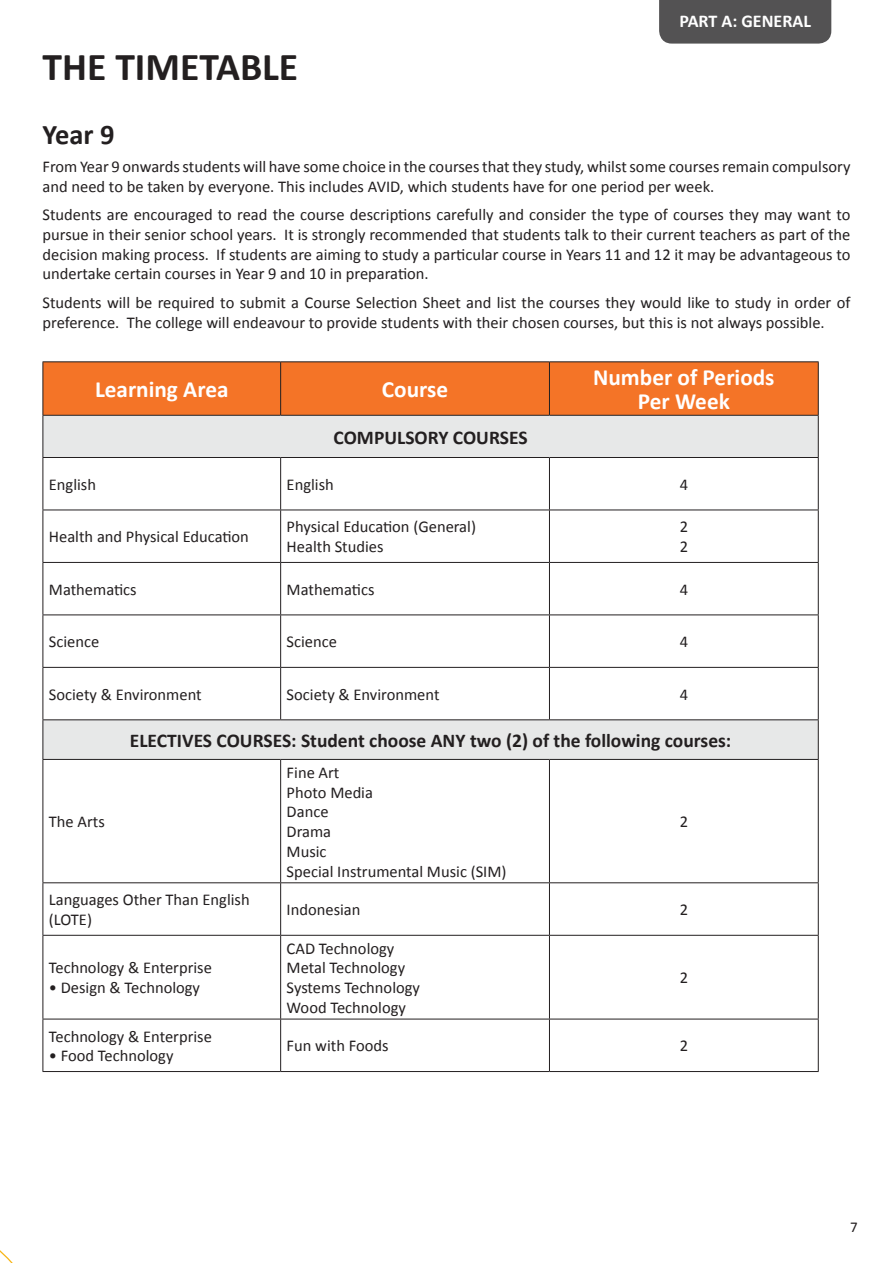
<style>
.page{position:relative;width:893px;height:1263px;background:#fff}
.page>*{position:absolute;margin:0;border:0;box-sizing:border-box;transform-origin:0 0}
.t1{font:700 39.6px "Calibri";color:#231f20}
.t2{font:700 28.5px "Calibri";color:#231f20}
.t3{font:700 23.25px/24px "Calibri";color:#fff;text-align:center}
.t4{font:700 19.5px "Calibri";color:#231f20}
.t5{font:700 18px "Calibri";color:#fff}
.t6{font:16.5px/19.8px "Calibri";color:#231f20}
.t7{font:15px "Calibri";color:#231f20}
</style>
<div class="page">
<svg style="left:0;top:1250px;width:13px;height:13px"></svg>
<div style="left:44px;top:362px;width:774px;height:53px;background:#f47427"></div>
<svg style="left:44px;top:416px;width:774px;height:343px"></svg>
<hr style="left:43px;top:361px;width:238px;height:1px;background:#231f20">
<hr style="left:43px;top:362px;width:1px;height:53px;background:#231f20">
<hr style="left:281px;top:361px;width:268px;height:1px;background:#231f20">
<hr style="left:280px;top:362px;width:1px;height:53px;background:#231f20">
<hr style="left:549px;top:361px;width:270px;height:1px;background:#231f20">
<hr style="left:549px;top:362px;width:1px;height:53px;background:#231f20">
<hr style="left:818px;top:362px;width:1px;height:53px;background:#231f20">
<hr style="left:43px;top:415px;width:238px;height:1px;background:#231f20">
<hr style="left:43px;top:416px;width:1px;height:41px;background:#231f20">
<hr style="left:281px;top:415px;width:268px;height:1px;background:#231f20">
<hr style="left:549px;top:415px;width:270px;height:1px;background:#231f20">
<hr style="left:818px;top:416px;width:1px;height:41px;background:#231f20">
<hr style="left:43px;top:457px;width:238px;height:1px;background:#231f20">
<hr style="left:43px;top:458px;width:1px;height:52px;background:#231f20">
<hr style="left:281px;top:457px;width:268px;height:1px;background:#231f20">
<hr style="left:280px;top:458px;width:1px;height:52px;background:#231f20">
<hr style="left:549px;top:457px;width:270px;height:1px;background:#231f20">
<hr style="left:549px;top:458px;width:1px;height:52px;background:#231f20">
<hr style="left:818px;top:458px;width:1px;height:52px;background:#231f20">
<hr style="left:43px;top:510px;width:238px;height:1px;background:#231f20">
<hr style="left:43px;top:510px;width:1px;height:52px;background:#231f20">
<hr style="left:281px;top:510px;width:268px;height:1px;background:#231f20">
<hr style="left:280px;top:510px;width:1px;height:52px;background:#231f20">
<hr style="left:549px;top:510px;width:270px;height:1px;background:#231f20">
<hr style="left:549px;top:510px;width:1px;height:52px;background:#231f20">
<hr style="left:818px;top:510px;width:1px;height:52px;background:#231f20">
<hr style="left:43px;top:562px;width:238px;height:1px;background:#231f20">
<hr style="left:43px;top:563px;width:1px;height:51px;background:#231f20">
<hr style="left:281px;top:562px;width:268px;height:1px;background:#231f20">
<hr style="left:280px;top:563px;width:1px;height:51px;background:#231f20">
<hr style="left:549px;top:562px;width:270px;height:1px;background:#231f20">
<hr style="left:549px;top:563px;width:1px;height:51px;background:#231f20">
<hr style="left:818px;top:563px;width:1px;height:51px;background:#231f20">
<hr style="left:43px;top:614px;width:238px;height:1px;background:#231f20">
<hr style="left:43px;top:615px;width:1px;height:52px;background:#231f20">
<hr style="left:281px;top:614px;width:268px;height:1px;background:#231f20">
<hr style="left:280px;top:615px;width:1px;height:52px;background:#231f20">
<hr style="left:549px;top:614px;width:270px;height:1px;background:#231f20">
<hr style="left:549px;top:615px;width:1px;height:52px;background:#231f20">
<hr style="left:818px;top:615px;width:1px;height:52px;background:#231f20">
<hr style="left:43px;top:667px;width:238px;height:1px;background:#231f20">
<hr style="left:43px;top:668px;width:1px;height:51px;background:#231f20">
<hr style="left:281px;top:667px;width:268px;height:1px;background:#231f20">
<hr style="left:280px;top:668px;width:1px;height:51px;background:#231f20">
<hr style="left:549px;top:667px;width:270px;height:1px;background:#231f20">
<hr style="left:549px;top:668px;width:1px;height:51px;background:#231f20">
<hr style="left:818px;top:668px;width:1px;height:51px;background:#231f20">
<hr style="left:43px;top:719px;width:238px;height:1px;background:#231f20">
<hr style="left:43px;top:720px;width:1px;height:39px;background:#231f20">
<hr style="left:281px;top:719px;width:268px;height:1px;background:#231f20">
<hr style="left:549px;top:719px;width:270px;height:1px;background:#231f20">
<hr style="left:818px;top:720px;width:1px;height:39px;background:#231f20">
<hr style="left:43px;top:759px;width:238px;height:1px;background:#231f20">
<hr style="left:43px;top:760px;width:1px;height:122px;background:#231f20">
<hr style="left:281px;top:759px;width:268px;height:1px;background:#231f20">
<hr style="left:280px;top:760px;width:1px;height:122px;background:#231f20">
<hr style="left:549px;top:759px;width:270px;height:1px;background:#231f20">
<hr style="left:549px;top:760px;width:1px;height:122px;background:#231f20">
<hr style="left:818px;top:760px;width:1px;height:122px;background:#231f20">
<hr style="left:43px;top:882px;width:238px;height:1px;background:#231f20">
<hr style="left:43px;top:883px;width:1px;height:52px;background:#231f20">
<hr style="left:281px;top:882px;width:268px;height:1px;background:#231f20">
<hr style="left:280px;top:883px;width:1px;height:52px;background:#231f20">
<hr style="left:549px;top:882px;width:270px;height:1px;background:#231f20">
<hr style="left:549px;top:883px;width:1px;height:52px;background:#231f20">
<hr style="left:818px;top:883px;width:1px;height:52px;background:#231f20">
<hr style="left:43px;top:935px;width:238px;height:1px;background:#231f20">
<hr style="left:43px;top:936px;width:1px;height:83px;background:#231f20">
<hr style="left:281px;top:935px;width:268px;height:1px;background:#231f20">
<hr style="left:280px;top:936px;width:1px;height:83px;background:#231f20">
<hr style="left:549px;top:935px;width:270px;height:1px;background:#231f20">
<hr style="left:549px;top:936px;width:1px;height:83px;background:#231f20">
<hr style="left:818px;top:936px;width:1px;height:83px;background:#231f20">
<hr style="left:43px;top:1019px;width:238px;height:1px;background:#231f20">
<hr style="left:43px;top:1019px;width:1px;height:52px;background:#231f20">
<hr style="left:281px;top:1019px;width:268px;height:1px;background:#231f20">
<hr style="left:280px;top:1019px;width:1px;height:52px;background:#231f20">
<hr style="left:549px;top:1019px;width:270px;height:1px;background:#231f20">
<hr style="left:549px;top:1019px;width:1px;height:52px;background:#231f20">
<hr style="left:818px;top:1019px;width:1px;height:52px;background:#231f20">
<hr style="left:43px;top:1071px;width:238px;height:1px;background:#231f20">
<hr style="left:281px;top:1071px;width:268px;height:1px;background:#231f20">
<hr style="left:549px;top:1071px;width:270px;height:1px;background:#231f20">
<div style="left:659px;top:0;width:172px;height:44px;background:#535253"></div>
<h1 class="t1" style="left:43px;top:41px;width:257px">THE TIMETABLE</h1>
<p class="t5" style="left:679px;top:9px;width:133px">PART A: GENERAL</p>
<h2 class="t2" style="left:43px;top:116px;width:73px">Year 9</h2>
<p class="t6" style="left:43px;top:157px;width:809px">From Year 9 onwards students will have some choice in the courses that they study, whilst some courses remain compulsory and need to be taken by everyone. This includes AVID, which students have for one period per week.</p>
<p class="t6" style="left:43px;top:205px;width:809px;text-align:justify">Students are encouraged to read the course descriptions carefully and consider the type of courses they may want to pursue in their senior school years. It is strongly recommended that students talk to their current teachers as part of the decision making process. If students are aiming to study a particular course in Years 11 and 12 it may be advantageous to undertake certain courses in Year 9 and 10 in preparation.</p>
<p class="t6" style="left:43px;top:292px;width:809px">Students will be required to submit a Course Selection Sheet and list the courses they would like to study in order of preference. The college will endeavour to provide students with their chosen courses, but this is not always possible.</p>
<h3 class="t3" style="left:95px;top:377px;width:135px">Learning Area</h3>
<h3 class="t3" style="left:382px;top:377px;width:68px">Course</h3>
<p class="t4" style="left:334px;top:425px;width:195px">COMPULSORY COURSES</p>
<h3 class="t3" style="left:593px;top:366px;width:183px">Number of Periods<br>Per Week</h3>
<p class="t6" style="left:49px;top:475px;width:49px">English</p>
<p class="t6" style="left:287px;top:475px;width:49px">English</p>
<p class="t6" style="left:680px;top:475px;width:10px">4</p>
<p class="t6" style="left:49px;top:527px;width:202px">Health and Physical Education</p>
<p class="t6" style="left:287px;top:517px;width:191px">Physical Education (General)<br>Health Studies</p>
<p class="t6" style="left:680px;top:517px;width:10px">2<br>2</p>
<p class="t6" style="left:49px;top:579px;width:89px">Mathematics</p>
<p class="t6" style="left:287px;top:579px;width:89px">Mathematics</p>
<p class="t6" style="left:680px;top:579px;width:10px">4</p>
<p class="t6" style="left:49px;top:632px;width:52px">Science</p>
<p class="t6" style="left:287px;top:632px;width:52px">Science</p>
<p class="t6" style="left:680px;top:632px;width:10px">4</p>
<p class="t6" style="left:49px;top:684px;width:154px">Society &amp; Environment</p>
<p class="t6" style="left:287px;top:684px;width:154px">Society &amp; Environment</p>
<p class="t6" style="left:680px;top:684px;width:10px">4</p>
<p class="t4" style="left:130px;top:728px;width:603px">ELECTIVES COURSES: Student choose ANY two (2) of the following courses:</p>
<p class="t6" style="left:49px;top:812px;width:57px">The Arts</p>
<p class="t6" style="left:287px;top:762px;width:221px">Fine Art<br>Photo Media<br>Dance<br>Drama<br>Music<br>Special Instrumental Music (SIM)</p>
<p class="t6" style="left:680px;top:812px;width:10px">2</p>
<p class="t6" style="left:49px;top:890px;width:202px">Languages Other Than English (LOTE)</p>
<p class="t6" style="left:287px;top:900px;width:75px">Indonesian</p>
<p class="t6" style="left:680px;top:900px;width:10px">2</p>
<p class="t6" style="left:49px;top:958px;width:165px">Technology &amp; Enterprise</p>
<p class="t6" style="left:49px;top:978px;width:153px">• Design &amp; Technology</p>
<p class="t6" style="left:287px;top:938px;width:135px">CAD Technology<br>Metal Technology<br>Systems Technology<br>Wood Technology</p>
<p class="t6" style="left:680px;top:968px;width:10px">2</p>
<p class="t6" style="left:49px;top:1026px;width:165px">Technology &amp; Enterprise</p>
<p class="t6" style="left:49px;top:1046px;width:126px">• Food Technology</p>
<p class="t6" style="left:287px;top:1036px;width:104px">Fun with Foods</p>
<p class="t6" style="left:680px;top:1036px;width:10px">2</p>
<p class="t7" style="left:850px;top:1217px;width:9px">7</p>
</div>
